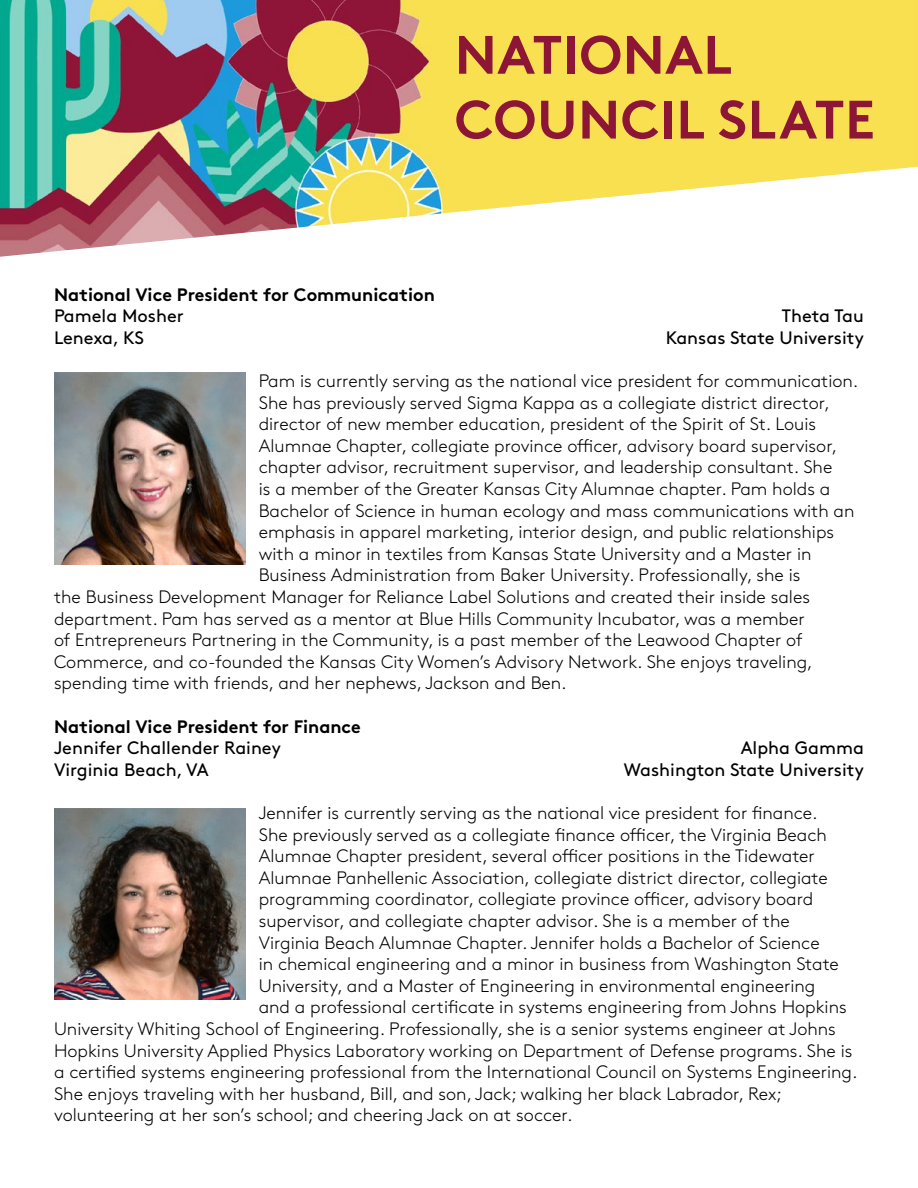
<style>
.page{position:relative;width:918px;height:1188px;background:#fff}
.page>*{position:absolute;margin:0;border:0;box-sizing:border-box;transform-origin:0 0}
.t1{font:700 54px/64.8px "Brown Pro";letter-spacing:.01em;color:#8d1637}
.t2{font:300 18px "Brown Pro";color:#000}
.t3{font:18px "Brown Pro";color:#000}
.t4{font:700 18px "Brown Pro";color:#000}
</style>
<div class="page">
<img style="left:0;top:0;width:918px;height:257px">
<img style="left:54px;top:373px;width:191px;height:191px">
<img style="left:54px;top:808px;width:191px;height:192px">
<h1 class="t1" style="left:455px;top:17px;width:422px">NATIONAL<br>COUNCIL SLATE</h1>
<p class="t4" style="left:54px;top:280px;width:382px">National Vice President for Communication</p>
<p class="t3" style="left:54px;top:302px;width:131px">Pamela Mosher</p>
<p class="t3" style="left:782px;top:302px;width:84px">Theta Tau</p>
<p class="t3" style="left:54px;top:324px;width:92px">Lenexa, KS</p>
<p class="t3" style="left:666px;top:324px;width:200px">Kansas State University</p>
<p class="t2" style="left:259px;top:368px;width:601px">Pam is currently serving as the national vice president for communication.</p>
<p class="t2" style="left:259px;top:389px;width:573px">She has previously served Sigma Kappa as a collegiate district director,</p>
<p class="t2" style="left:259px;top:411px;width:559px">director of new member education, president of the Spirit of St. Louis</p>
<p class="t2" style="left:259px;top:432px;width:580px">Alumnae Chapter, collegiate province officer, advisory board supervisor,</p>
<p class="t2" style="left:259px;top:454px;width:575px">chapter advisor, recruitment supervisor, and leadership consultant. She</p>
<p class="t2" style="left:259px;top:476px;width:573px">is a member of the Greater Kansas City Alumnae chapter. Pam holds a</p>
<p class="t2" style="left:259px;top:497px;width:597px">Bachelor of Science in human ecology and mass communications with an</p>
<p class="t2" style="left:259px;top:519px;width:577px">emphasis in apparel marketing, interior design, and public relationships</p>
<p class="t2" style="left:259px;top:540px;width:554px">with a minor in textiles from Kansas State University and a Master in</p>
<p class="t2" style="left:259px;top:562px;width:543px">Business Administration from Baker University. Professionally, she is</p>
<p class="t2" style="left:54px;top:584px;width:758px">the Business Development Manager for Reliance Label Solutions and created their inside sales</p>
<p class="t2" style="left:54px;top:605px;width:752px">department. Pam has served as a mentor at Blue Hills Community Incubator, was a member</p>
<p class="t2" style="left:54px;top:627px;width:750px">of Entrepreneurs Partnering in the Community, is a past member of the Leawood Chapter of</p>
<p class="t2" style="left:54px;top:648px;width:760px">Commerce, and co-founded the Kansas City Women’s Advisory Network. She enjoys traveling,</p>
<p class="t2" style="left:54px;top:670px;width:514px">spending time with friends, and her nephews, Jackson and Ben.</p>
<p class="t4" style="left:54px;top:712px;width:308px">National Vice President for Finance</p>
<p class="t3" style="left:54px;top:734px;width:228px">Jennifer Challender Rainey</p>
<p class="t3" style="left:741px;top:734px;width:125px">Alpha Gamma</p>
<p class="t3" style="left:54px;top:756px;width:156px">Virginia Beach, VA</p>
<p class="t3" style="left:624px;top:756px;width:242px">Washington State University</p>
<p class="t2" style="left:259px;top:800px;width:560px">Jennifer is currently serving as the national vice president for finance.</p>
<p class="t2" style="left:259px;top:821px;width:570px">She previously served as a collegiate finance officer, the Virginia Beach</p>
<p class="t2" style="left:259px;top:843px;width:558px">Alumnae Chapter president, several officer positions in the Tidewater</p>
<p class="t2" style="left:259px;top:864px;width:571px">Alumnae Panhellenic Association, collegiate district director, collegiate</p>
<p class="t2" style="left:259px;top:886px;width:556px">programming coordinator, collegiate province officer, advisory board</p>
<p class="t2" style="left:259px;top:908px;width:533px">supervisor, and collegiate chapter advisor. She is a member of the</p>
<p class="t2" style="left:259px;top:929px;width:562px">Virginia Beach Alumnae Chapter. Jennifer holds a Bachelor of Science</p>
<p class="t2" style="left:259px;top:951px;width:582px">in chemical engineering and a minor in business from Washington State</p>
<p class="t2" style="left:259px;top:972px;width:558px">University, and a Master of Engineering in environmental engineering</p>
<p class="t2" style="left:259px;top:994px;width:590px">and a professional certificate in systems engineering from Johns Hopkins</p>
<p class="t2" style="left:54px;top:1016px;width:783px">University Whiting School of Engineering. Professionally, she is a senior systems engineer at Johns</p>
<p class="t2" style="left:54px;top:1037px;width:800px">Hopkins University Applied Physics Laboratory working on Department of Defense programs. She is</p>
<p class="t2" style="left:54px;top:1059px;width:805px">a certified systems engineering professional from the International Council on Systems Engineering.</p>
<p class="t2" style="left:54px;top:1080px;width:729px">She enjoys traveling with her husband, Bill, and son, Jack; walking her black Labrador, Rex;</p>
<p class="t2" style="left:54px;top:1102px;width:520px">volunteering at her son’s school; and cheering Jack on at soccer.</p>
</div>
